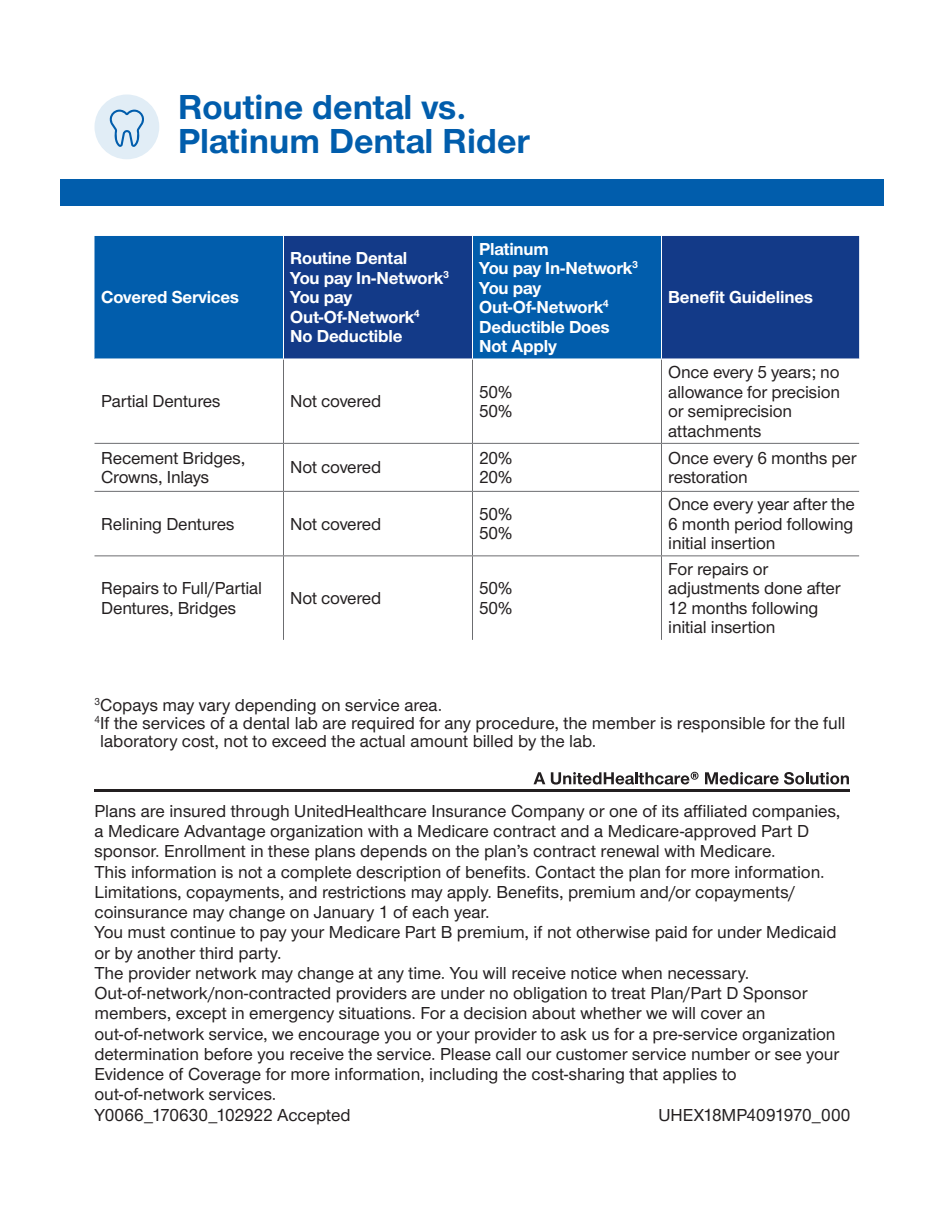
<style>
.page{position:relative;width:945px;height:1215px;background:#fff}
.page>*{position:absolute;margin:0;border:0;box-sizing:border-box;transform-origin:0 0}
.t1{font:700 36px "UHC Sans";color:#015dac}
.t2{font:500 18px/19.5px "UHC Sans";letter-spacing:-.005em;color:#231f20}
.t3{font:700 18px/19.5px "UHC Sans";letter-spacing:-.01em;color:#fff}
</style>
<div class="page">
<div style="left:60px;top:180px;width:824px;height:26px;background:#015dac"></div>
<div style="left:94px;top:95px;width:65px;height:64px;background:#e1edf6;border-radius:50%"></div>
<svg style="left:109px;top:110px;width:35px;height:37px"></svg>
<div style="left:94px;top:236px;width:189px;height:123px;background:#015dac"></div>
<svg style="left:284px;top:236px;width:575px;height:123px;background:#0e4694"></svg>
<hr style="left:283px;top:359px;width:1px;height:84px;background:#6c6d70">
<hr style="left:472px;top:359px;width:1px;height:84px;background:#6c6d70">
<hr style="left:661px;top:359px;width:1px;height:84px;background:#6c6d70">
<hr style="left:283px;top:444px;width:1px;height:47px;background:#6c6d70">
<hr style="left:472px;top:444px;width:1px;height:47px;background:#6c6d70">
<hr style="left:661px;top:444px;width:1px;height:47px;background:#6c6d70">
<hr style="left:283px;top:492px;width:1px;height:63px;background:#6c6d70">
<hr style="left:472px;top:492px;width:1px;height:63px;background:#6c6d70">
<hr style="left:661px;top:492px;width:1px;height:63px;background:#6c6d70">
<hr style="left:94px;top:555px;width:190px;height:1px;background:#6c6d70">
<hr style="left:284px;top:555px;width:188px;height:1px;background:#6c6d70">
<hr style="left:283px;top:556px;width:1px;height:84px;background:#6c6d70">
<hr style="left:472px;top:555px;width:190px;height:1px;background:#6c6d70">
<hr style="left:472px;top:556px;width:1px;height:84px;background:#6c6d70">
<hr style="left:662px;top:555px;width:197px;height:1px;background:#6c6d70">
<hr style="left:661px;top:556px;width:1px;height:84px;background:#6c6d70">
<hr style="left:94px;top:443px;width:190px;height:1px;background:#6c6d70">
<hr style="left:284px;top:443px;width:188px;height:1px;background:#6c6d70">
<hr style="left:472px;top:443px;width:190px;height:1px;background:#6c6d70">
<hr style="left:662px;top:443px;width:197px;height:1px;background:#6c6d70">
<hr style="left:94px;top:491px;width:190px;height:1px;background:#6c6d70">
<hr style="left:284px;top:491px;width:188px;height:1px;background:#6c6d70">
<hr style="left:472px;top:491px;width:190px;height:1px;background:#6c6d70">
<hr style="left:662px;top:491px;width:197px;height:1px;background:#6c6d70">
<hr style="left:472px;top:236px;width:1px;height:123px;background:#fff">
<hr style="left:661px;top:236px;width:1px;height:123px;background:#fff">
<hr style="left:94px;top:359px;width:190px;height:1px;background:#fff">
<hr style="left:472px;top:359px;width:190px;height:1px;background:#fff">
<hr style="left:94px;top:789px;width:756px;height:3px;background:#231f20">
<svg style="left:534px;top:772px;width:11px;height:12px"></svg>
<svg style="left:551px;top:772px;width:148px;height:13px"></svg>
<svg style="left:705px;top:772px;width:144px;height:13px"></svg>
<p class="t1" style="left:178px;top:83px;width:290px">Routine dental vs.</p>
<p class="t1" style="left:178px;top:117px;width:353px">Platinum Dental Rider</p>
<p class="t3" style="left:101px;top:287px;width:139px">Covered Services</p>
<p class="t3" style="left:290px;top:248px;width:160px">Routine Dental<br>You pay In-Network<sup>3</sup></p>
<p class="t3" style="left:290px;top:287px;width:131px">You pay<br>Out-Of-Network<sup>4</sup></p>
<p class="t3" style="left:290px;top:326px;width:114px">No Deductible</p>
<p class="t2" style="left:101px;top:391px;width:121px">Partial Dentures</p>
<p class="t2" style="left:290px;top:391px;width:93px">Not covered</p>
<p class="t2" style="left:101px;top:447px;width:146px">Recement Bridges,<br>Crowns, Inlays</p>
<p class="t2" style="left:290px;top:457px;width:93px">Not covered</p>
<p class="t2" style="left:101px;top:513px;width:135px">Relining Dentures</p>
<p class="t2" style="left:290px;top:513px;width:93px">Not covered</p>
<p class="t2" style="left:101px;top:578px;width:162px">Repairs to Full/Partial<br>Dentures, Bridges</p>
<p class="t2" style="left:290px;top:587px;width:93px">Not covered</p>
<p class="t3" style="left:479px;top:238px;width:160px">Platinum<br>You pay In-Network<sup>3</sup></p>
<p class="t3" style="left:479px;top:277px;width:131px">You pay<br>Out-Of-Network<sup>4</sup></p>
<p class="t3" style="left:479px;top:316px;width:132px">Deductible Does<br>Not Apply</p>
<p class="t2" style="left:479px;top:381px;width:34px">50%</p>
<p class="t2" style="left:479px;top:401px;width:34px">50%</p>
<p class="t2" style="left:479px;top:447px;width:34px">20%</p>
<p class="t2" style="left:479px;top:467px;width:34px">20%</p>
<p class="t2" style="left:479px;top:503px;width:34px">50%</p>
<p class="t2" style="left:479px;top:523px;width:34px">50%</p>
<p class="t2" style="left:479px;top:578px;width:34px">50%</p>
<p class="t2" style="left:479px;top:597px;width:34px">50%</p>
<p class="t3" style="left:668px;top:287px;width:146px">Benefit Guidelines</p>
<p class="t2" style="left:668px;top:362px;width:173px">Once every 5 years; no allowance for precision or semiprecision attachments</p>
<p class="t2" style="left:668px;top:447px;width:190px">Once every 6 months per restoration</p>
<p class="t2" style="left:668px;top:494px;width:188px;text-align:justify">Once every year after the 6 month period following initial insertion</p>
<p class="t2" style="left:668px;top:558px;width:174px">For repairs or adjustments done after<br>12 months following initial insertion</p>
<p class="t2" style="left:94px;top:695px;width:349px"><sup>3</sup>Copays may vary depending on service area.</p>
<p class="t2" style="left:100px;top:713px;width:747px;line-height:18px;text-indent:-6px"><sup>4</sup>If the services of a dental lab are required for any procedure, the member is responsible for the full laboratory cost, not to exceed the actual amount billed by the lab.</p>
<p class="t2" style="left:94px;top:800px;width:747px;line-height:20.2px">Plans are insured through UnitedHealthcare Insurance Company or one of its affiliated companies, a Medicare Advantage organization with a Medicare contract and a Medicare-approved Part D sponsor. Enrollment in these plans depends on the plan’s contract renewal with Medicare.</p>
<p class="t2" style="left:94px;top:861px;width:732px;line-height:20.2px">This information is not a complete description of benefits. Contact the plan for more information.<br>Limitations, copayments, and restrictions may apply. Benefits, premium and/or copayments/ coinsurance may change on January 1 of each year.</p>
<p class="t2" style="left:94px;top:921px;width:744px;line-height:20.2px">You must continue to pay your Medicare Part B premium, if not otherwise paid for under Medicaid or by another third party.</p>
<p class="t2" style="left:94px;top:962px;width:656px">The provider network may change at any time. You will receive notice when necessary.</p>
<p class="t2" style="left:94px;top:982px;width:746px;line-height:20.2px">Out-of-network/non-contracted providers are under no obligation to treat Plan/Part D Sponsor members, except in emergency situations. For a decision about whether we will cover an out-of-network service, we encourage you or your provider to ask us for a pre-service organization determination before you receive the service. Please call our customer service number or see your Evidence of Coverage for more information, including the cost-sharing that applies to out-of-network services.</p>
<p class="t2" style="left:94px;top:1104px;width:258px">Y0066_170630_102922 Accepted</p>
<p class="t2" style="left:658px;top:1104px;width:194px">UHEX18MP4091970_000</p>
</div>
